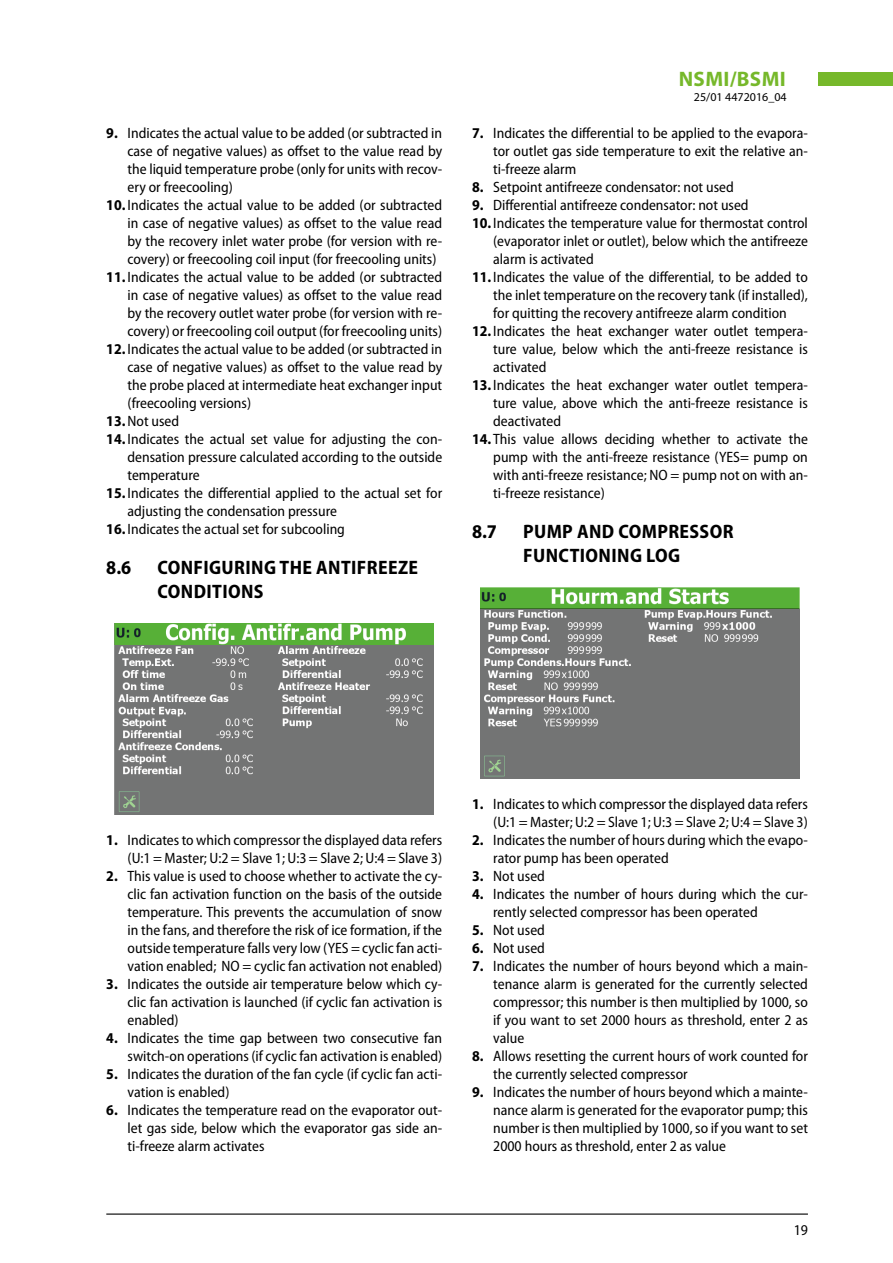
<style>
.page{position:relative;width:893px;height:1263px;background:#fff}
.page>*{position:absolute;margin:0;border:0;box-sizing:border-box;transform-origin:0 0}
.t1{font:700 21px "Myriad Pro";letter-spacing:.02em;color:#76b82a}
.t2{font:700 semi-condensed 19.5px/23.4px "Myriad Pro";letter-spacing:.02em;color:#000}
.t3{font:semi-condensed 15px/18px "Myriad Pro";color:#000;text-align:justify}
.t4{font:12px "Myriad Pro";color:#000}
.s1{font-weight:700}
</style>
<div class="page">
<hr style="left:106px;top:1213px;width:702px;height:1px;background:#000">
<div style="left:819px;top:72px;width:74px;height:14px;background:#76b82a"></div>
<img style="left:115px;top:644px;width:319px;height:170px">
<img style="left:115px;top:623px;width:319px;height:21px">
<img style="left:481px;top:608px;width:318px;height:170px">
<img style="left:480px;top:587px;width:319px;height:21px">
<p class="t3" style="left:128px;top:123px;width:316px;text-indent:-21px"><span class="s1">9.</span> Indicates the actual value to be added (or subtracted in case of negative values) as offset to the value read by the liquid temperature probe (only for units with recov&shy;ery or freecooling)</p>
<p class="t3" style="left:128px;top:195px;width:316px;text-indent:-21px"><span class="s1">10.</span> Indicates the actual value to be added (or subtracted in case of negative values) as offset to the value read by the recovery inlet water probe (for version with re&shy;covery) or freecooling coil input (for freecooling units)</p>
<p class="t3" style="left:128px;top:267px;width:316px;text-indent:-21px"><span class="s1">11.</span> Indicates the actual value to be added (or subtracted in case of negative values) as offset to the value read by the recovery outlet water probe (for version with re&shy;covery) or freecooling coil output (for freecooling units)</p>
<p class="t3" style="left:106px;top:339px;width:337px"><span class="s1">12.</span> Indicates the actual value to be added (or subtracted in</p>
<p class="t3" style="left:128px;top:357px;width:316px">case of negative values) as offset to the value read by</p>
<p class="t3" style="left:128px;top:375px;width:316px">the probe placed at intermediate heat exchanger input</p>
<p class="t3" style="left:128px;top:393px;width:125px">(freecooling versions)</p>
<p class="t3" style="left:106px;top:411px;width:74px"><span class="s1">13.</span>Not used</p>
<p class="t3" style="left:128px;top:429px;width:316px;text-indent:-21px"><span class="s1">14.</span> Indicates the actual set value for adjusting the con&shy;densation pressure calculated according to the outside temperature</p>
<p class="t3" style="left:128px;top:483px;width:316px;text-indent:-21px"><span class="s1">15.</span> Indicates the differential applied to the actual set for adjusting the condensation pressure</p>
<p class="t3" style="left:106px;top:519px;width:240px"><span class="s1">16.</span> Indicates the actual set for subcooling</p>
<h2 class="t2" style="left:106px;top:555px;width:27px">8.6</h2>
<h2 class="t2" style="left:157px;top:555px;width:262px">CONFIGURING THE ANTIFREEZE<br>CONDITIONS</h2>
<h1 class="t1" style="left:679px;top:66px;width:109px">NSMI/BSMI</h1>
<p class="t4" style="left:694px;top:89px;width:94px">25/01 4472016_04</p>
<p class="t3" style="left:493px;top:123px;width:316px;text-indent:-21px"><span class="s1">7.</span> Indicates the differential to be applied to the evapora&shy;tor outlet gas side temperature to exit the relative an&shy;ti-freeze alarm</p>
<p class="t3" style="left:472px;top:177px;width:263px"><span class="s1">8.</span> Setpoint antifreeze condensator: not used</p>
<p class="t3" style="left:472px;top:195px;width:278px"><span class="s1">9.</span> Differential antifreeze condensator: not used</p>
<p class="t3" style="left:493px;top:213px;width:316px;text-indent:-21px"><span class="s1">10.</span> Indicates the temperature value for thermostat control (evaporator inlet or outlet), below which the antifreeze alarm is activated</p>
<p class="t3" style="left:493px;top:267px;width:316px;text-indent:-21px"><span class="s1">11.</span> Indicates the value of the differential, to be added to the inlet temperature on the recovery tank (if installed), for quitting the recovery antifreeze alarm condition</p>
<p class="t3" style="left:493px;top:321px;width:316px;text-indent:-21px"><span class="s1">12.</span> Indicates the heat exchanger water outlet tempera&shy;ture value, below which the anti-freeze resistance is activated</p>
<p class="t3" style="left:493px;top:375px;width:316px;text-indent:-21px"><span class="s1">13.</span> Indicates the heat exchanger water outlet tempera&shy;ture value, above which the anti-freeze resistance is deactivated</p>
<p class="t3" style="left:493px;top:429px;width:316px;text-indent:-21px"><span class="s1">14.</span> This value allows deciding whether to activate the pump with the anti-freeze resistance (YES= pump on with anti-freeze resistance; NO = pump not on with an&shy;ti-freeze resistance)</p>
<h2 class="t2" style="left:472px;top:519px;width:27px">8.7</h2>
<h2 class="t2" style="left:523px;top:519px;width:212px">PUMP AND COMPRESSOR<br>FUNCTIONING LOG</h2>
<p class="t3" style="left:106px;top:831px;width:337px;text-align:right"><span class="s1">1.</span> Indicates to which compressor the displayed data refers (U:1 = Master; U:2 = Slave 1; U:3 = Slave 2; U:4 = Slave 3)</p>
<p class="t3" style="left:128px;top:867px;width:316px;text-indent:-21px"><span class="s1">2.</span> This value is used to choose whether to activate the cy&shy;clic fan activation function on the basis of the outside temperature. This prevents the accumulation of snow in the fans, and therefore the risk of ice formation, if the outside temperature falls very low (YES = cyclic fan acti&shy;vation enabled; NO = cyclic fan activation not enabled)</p>
<p class="t3" style="left:128px;top:975px;width:316px;text-indent:-21px"><span class="s1">3.</span> Indicates the outside air temperature below which cy&shy;clic fan activation is launched (if cyclic fan activation is enabled)</p>
<p class="t3" style="left:106px;top:1029px;width:337px;text-align:right"><span class="s1">4.</span> Indicates the time gap between two consecutive fan switch-on operations (if cyclic fan activation is enabled)</p>
<p class="t3" style="left:128px;top:1065px;width:316px;text-indent:-21px"><span class="s1">5.</span> Indicates the duration of the fan cycle (if cyclic fan acti&shy;vation is enabled)</p>
<p class="t3" style="left:128px;top:1101px;width:316px;text-indent:-21px"><span class="s1">6.</span> Indicates the temperature read on the evaporator out&shy;let gas side, below which the evaporator gas side an&shy;ti-freeze alarm activates</p>
<p class="t3" style="left:472px;top:795px;width:337px;text-align:right"><span class="s1">1.</span> Indicates to which compressor the displayed data refers (U:1 = Master; U:2 = Slave 1; U:3 = Slave 2; U:4 = Slave 3)</p>
<p class="t3" style="left:493px;top:831px;width:316px;text-indent:-21px"><span class="s1">2.</span> Indicates the number of hours during which the evapo&shy;rator pump has been operated</p>
<p class="t3" style="left:472px;top:867px;width:74px"><span class="s1">3.</span> Not used</p>
<p class="t3" style="left:493px;top:885px;width:316px;text-indent:-21px"><span class="s1">4.</span> Indicates the number of hours during which the cur&shy;rently selected compressor has been operated</p>
<p class="t3" style="left:472px;top:921px;width:74px"><span class="s1">5.</span> Not used</p>
<p class="t3" style="left:472px;top:939px;width:74px"><span class="s1">6.</span> Not used</p>
<p class="t3" style="left:493px;top:957px;width:316px;text-indent:-21px"><span class="s1">7.</span> Indicates the number of hours beyond which a main&shy;tenance alarm is generated for the currently selected compressor; this number is then multiplied by 1000, so if you want to set 2000 hours as threshold, enter 2 as value</p>
<p class="t3" style="left:493px;top:1047px;width:316px;text-indent:-21px"><span class="s1">8.</span> Allows resetting the current hours of work counted for the currently selected compressor</p>
<p class="t3" style="left:493px;top:1083px;width:316px;text-indent:-21px"><span class="s1">9.</span> Indicates the number of hours beyond which a mainte&shy;nance alarm is generated for the evaporator pump; this number is then multiplied by 1000, so if you want to set 2000 hours as threshold, enter 2 as value</p>
<p class="t3" style="left:794px;top:1220px;width:16px">19</p>
</div>
